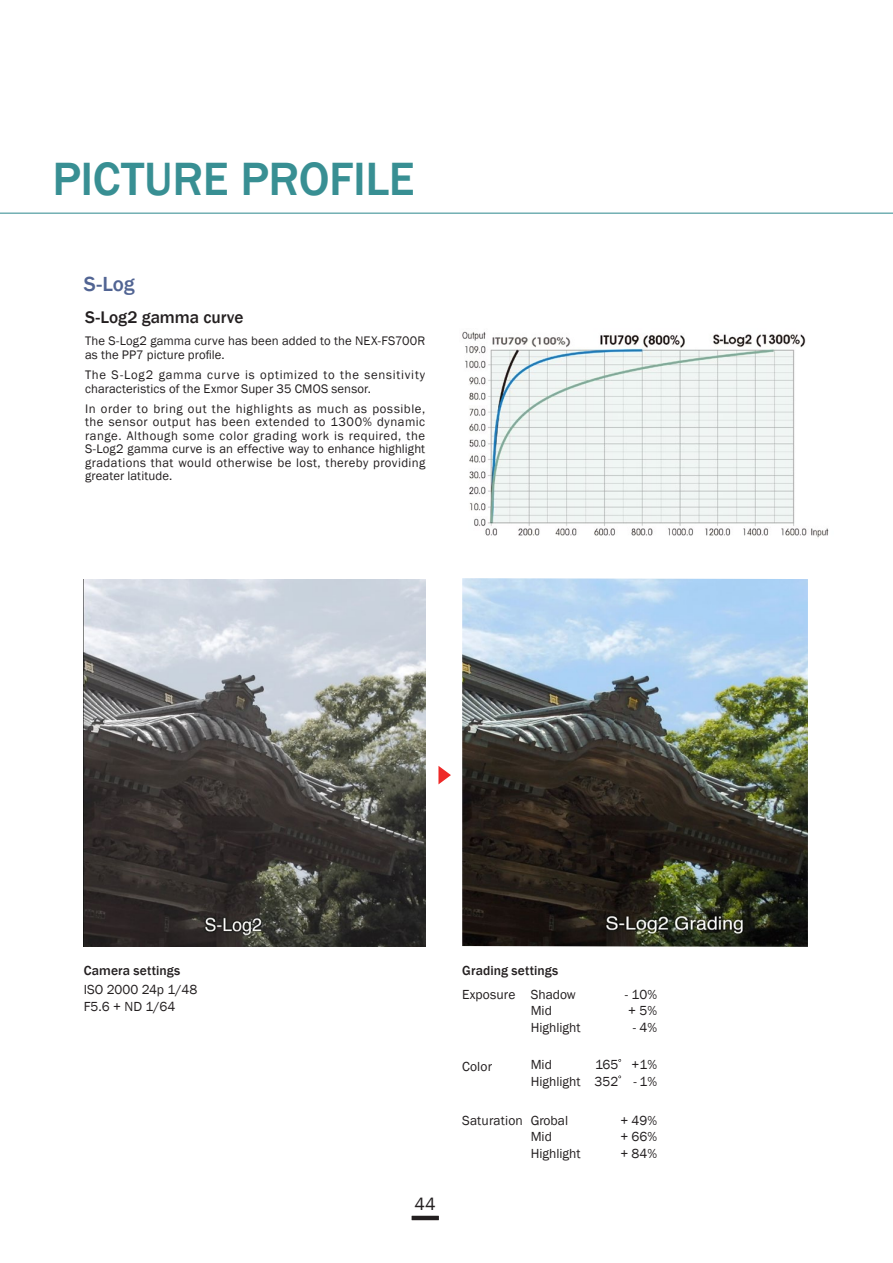
<style>
.page{position:relative;width:893px;height:1263px;background:#fff}
.page>*{position:absolute;margin:0;border:0;box-sizing:border-box;transform-origin:0 0}
.t1{font:500 48px "Franklin Gothic";letter-spacing:-.01em;color:#388f93}
.t2{font:500 21px "Franklin Gothic";color:#516493}
.t3{font:18px "Franklin Gothic";color:#231f20}
.t4{font:500 17.25px "Franklin Gothic";letter-spacing:-.005em;color:#231f20}
.t5{font:13.5px "Franklin Gothic";color:#231f20}
.t6{font:500 13.5px "Franklin Gothic";letter-spacing:.01em;color:#231f20}
.t7{font:12.75px/13.5px "Franklin Gothic";letter-spacing:.015em;color:#231f20}
.t8{font:12.75px/13.5px "Franklin Gothic";letter-spacing:.045em;color:#231f20}
</style>
<div class="page">
<hr style="left:412px;top:1216px;width:27px;height:4px;background:#231f20">
<hr style="left:0;top:213px;width:893px;height:1px;background:#388f93">
<img style="left:462px;top:331px;width:367px;height:207px">
<img style="left:84px;top:579px;width:341px;height:368px">
<img style="left:462px;top:578px;width:346px;height:369px">
<svg style="left:438px;top:766px;width:13px;height:18px"></svg>
<p class="t1" style="left:52px;top:150px;width:364px">PICTURE PROFILE</p>
<p class="t2" style="left:84px;top:271px;width:52px">S-Log</p>
<p class="t4" style="left:85px;top:306px;width:160px">S-Log2 gamma curve</p>
<p class="t7" style="left:85px;top:334px;width:342px">The S-Log2 gamma curve has been added to the NEX-FS700R as the PP7 picture profile.</p>
<p class="t8" style="left:85px;top:368px;width:342px">The S-Log2 gamma curve is optimized to the sensitivity characteristics of the Exmor Super 35 CMOS sensor.</p>
<p class="t7" style="left:85px;top:402px;width:342px;text-align:justify">In order to bring out the highlights as much as possible, the sensor output has been extended to 1300% dynamic range. Although some color grading work is required, the S-Log2 gamma curve is an effective way to enhance highlight gradations that would otherwise be lost, thereby providing greater latitude.</p>
<p class="t6" style="left:84px;top:962px;width:98px">Camera settings</p>
<p class="t5" style="left:84px;top:981px;width:115px">ISO 2000 24p 1/48</p>
<p class="t5" style="left:84px;top:998px;width:93px">F5.6 + ND 1/64</p>
<h3 class="t3" style="left:415px;top:1192px;width:23px">44</h3>
<p class="t6" style="left:462px;top:962px;width:98px">Grading settings</p>
<p class="t5" style="left:462px;top:986px;width:55px">Exposure</p>
<p class="t5" style="left:531px;top:986px;width:47px">Shadow</p>
<p class="t5" style="left:531px;top:1002px;width:23px">Mid</p>
<p class="t5" style="left:531px;top:1019px;width:51px">Highlight</p>
<p class="t5" style="left:531px;top:1056px;width:23px">Mid</p>
<p class="t5" style="left:531px;top:1073px;width:51px">Highlight</p>
<p class="t5" style="left:531px;top:1112px;width:39px">Grobal</p>
<p class="t5" style="left:531px;top:1128px;width:23px">Mid</p>
<p class="t5" style="left:531px;top:1145px;width:51px">Highlight</p>
<p class="t5" style="left:462px;top:1058px;width:31px">Color</p>
<p class="t5" style="left:462px;top:1112px;width:62px">Saturation</p>
<p class="t5" style="left:625px;top:986px;width:34px">- 10%</p>
<p class="t5" style="left:628px;top:1002px;width:30px">+ 5%</p>
<p class="t5" style="left:633px;top:1019px;width:26px">- 4%</p>
<p class="t5" style="left:631px;top:1056px;width:27px">+1%</p>
<p class="t5" style="left:633px;top:1073px;width:25px">-1%</p>
<p class="t5" style="left:620px;top:1112px;width:38px">+ 49%</p>
<p class="t5" style="left:620px;top:1128px;width:38px">+ 66%</p>
<p class="t5" style="left:620px;top:1145px;width:38px">+ 84%</p>
<p class="t5" style="left:595px;top:1056px;width:25px">165</p>
<p class="t5" style="left:595px;top:1073px;width:25px">352</p>
</div>
